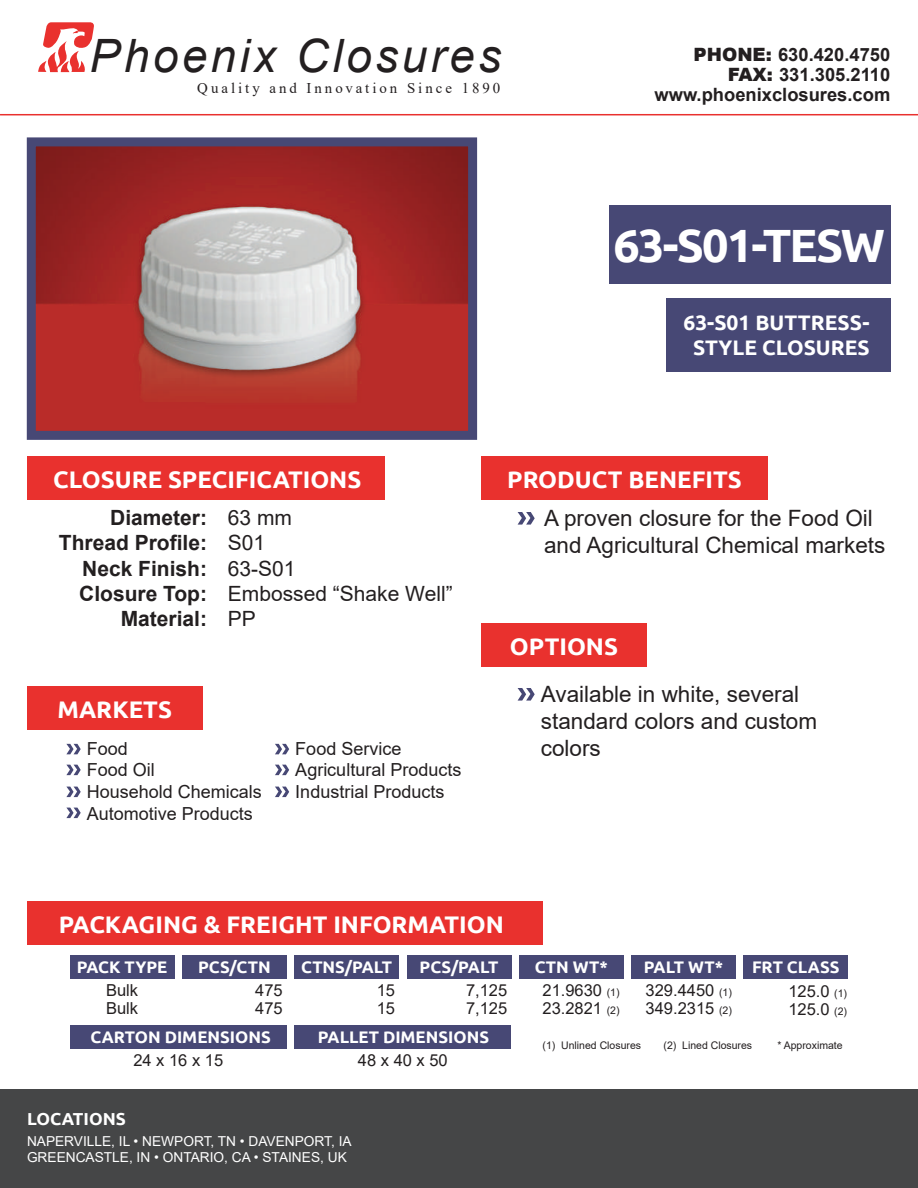
<style>
.page{position:relative;width:918px;height:1188px;background:#fff}
.page>*{position:absolute;margin:0;border:0;box-sizing:border-box;transform-origin:0 0}
.t1{font:700 46.65px "Ubuntu";letter-spacing:-.04em;color:#fff}
.t2{font:italic 46.05px "Arial";letter-spacing:.075em;color:#231f20}
.t3{font:700 24px "Ubuntu";color:#fff}
.t4{font:22.5px/27px "Arial";color:#231f20}
.t5{font:700 21px/25.2px "Arial";color:#231f20;text-align:right}
.t6{font:21px/25.2px "Arial";color:#231f20}
.t7{font:700 21px/25.2px "Ubuntu";color:#fff;text-align:center}
.t8{font:700 18.3px/20px "Arial";color:#231f20;text-align:right}
.t9{font:18px/21.6px "Arial";color:#231f20}
.t10{font:700 17.4px "Ubuntu";color:#fff}
.t11{font:700 16.8px "Ubuntu";color:#fff}
.t12{font:16.5px/18.6px "Arial";color:#231f20}
.t13{font:14.85px "Times New Roman";letter-spacing:.2em;color:#231f20}
.t14{font:13.65px/16.5px "Arial";color:#fff}
.t15{font:10.5px "Arial";color:#231f20}
.s1{font-weight:900}
.s2{font-size:10.5px}
</style>
<div class="page">
<img style="left:37px;top:147px;width:430px;height:283px">
<svg style="left:38px;top:22px;width:56px;height:50px"></svg>
<div style="left:27px;top:686px;width:175px;height:44px;background:#e9312e"></div>
<svg style="left:66px;top:744px;width:15px;height:10px"></svg>
<svg style="left:66px;top:765px;width:15px;height:10px"></svg>
<svg style="left:66px;top:787px;width:15px;height:10px"></svg>
<svg style="left:275px;top:744px;width:14px;height:10px"></svg>
<svg style="left:275px;top:765px;width:14px;height:10px"></svg>
<svg style="left:275px;top:787px;width:14px;height:10px"></svg>
<div style="left:481px;top:456px;width:287px;height:44px;background:#e9312e"></div>
<div style="left:27px;top:456px;width:357px;height:44px;background:#e9312e"></div>
<div style="left:481px;top:623px;width:166px;height:44px;background:#e9312e"></div>
<div style="left:27px;top:901px;width:515px;height:44px;background:#e9312e"></div>
<svg style="left:518px;top:512px;width:17px;height:13px"></svg>
<svg style="left:518px;top:688px;width:17px;height:13px"></svg>
<hr style="left:0;top:114px;width:918px;height:1px;background:#e9312e">
<div style="left:667px;top:299px;width:224px;height:73px;background:#474875"></div>
<div style="left:27px;top:137px;width:450px;height:303px;border:9px solid #474875"></div>
<div style="left:610px;top:205px;width:281px;height:79px;background:#474875"></div>
<div style="left:70px;top:955px;width:104px;height:24px;background:#474875"></div>
<div style="left:182px;top:955px;width:105px;height:24px;background:#474875"></div>
<div style="left:294px;top:955px;width:105px;height:24px;background:#474875"></div>
<div style="left:407px;top:955px;width:104px;height:24px;background:#474875"></div>
<div style="left:70px;top:1025px;width:217px;height:24px;background:#474875"></div>
<div style="left:294px;top:1025px;width:217px;height:24px;background:#474875"></div>
<div style="left:519px;top:955px;width:105px;height:24px;background:#474875"></div>
<div style="left:631px;top:955px;width:105px;height:24px;background:#474875"></div>
<div style="left:744px;top:955px;width:104px;height:24px;background:#474875"></div>
<div style="left:0;top:1089px;width:918px;height:99px;background:#454647"></div>
<svg style="left:66px;top:808px;width:15px;height:10px"></svg>
<h2 class="t2" style="left:90px;top:26px;width:413px">Phoenix Closures</h2>
<p class="t13" style="left:197px;top:77px;width:305px">Quality and Innovation Since 1890</p>
<p class="t8" style="left:654px;top:45px;width:237px"><span class="s1">PHONE:</span> 630.420.4750<br><span class="s1">FAX:</span> 331.305.2110 www.phoenixclosures.com</p>
<h1 class="t1" style="left:614px;top:217px;width:273px">63-S01-TESW</h1>
<p class="t7" style="left:683px;top:309px;width:188px">63-S01 BUTTRESS-<br>STYLE CLOSURES</p>
<p class="t3" style="left:53px;top:465px;width:310px">CLOSURE SPECIFICATIONS</p>
<p class="t3" style="left:507px;top:465px;width:236px">PRODUCT BENEFITS</p>
<p class="t5" style="left:59px;top:505px;width:150px">Diameter:<br>Thread Profile:<br>Neck Finish:<br>Closure Top:<br>Material:</p>
<p class="t6" style="left:228px;top:505px;width:226px">63 mm<br>S01<br>63-S01<br>Embossed “Shake Well”<br>PP</p>
<p class="t3" style="left:57px;top:695px;width:116px">MARKETS</p>
<p class="t9" style="left:87px;top:738px;width:177px">Food<br>Food Oil<br>Household Chemicals<br>Automotive Products</p>
<p class="t9" style="left:295px;top:738px;width:168px">Food Service<br>Agricultural Products<br>Industrial Products</p>
<p class="t4" style="left:544px;top:505px;width:343px">A proven closure for the Food Oil and Agricultural Chemical markets</p>
<p class="t3" style="left:510px;top:632px;width:110px">OPTIONS</p>
<p class="t4" style="left:541px;top:681px;width:278px">Available in white, several standard colors and custom colors</p>
<p class="t3" style="left:59px;top:910px;width:447px">PACKAGING &amp; FREIGHT INFORMATION</p>
<p class="t11" style="left:77px;top:957px;width:92px">PACK TYPE</p>
<p class="t11" style="left:198px;top:957px;width:74px">PCS/CTN</p>
<p class="t11" style="left:301px;top:957px;width:93px">CTNS/PALT</p>
<p class="t11" style="left:420px;top:957px;width:80px">PCS/PALT</p>
<p class="t11" style="left:535px;top:957px;width:75px">CTN WT*</p>
<p class="t11" style="left:644px;top:957px;width:81px">PALT WT*</p>
<p class="t11" style="left:752px;top:957px;width:89px">FRT CLASS</p>
<p class="t12" style="left:106px;top:980px;width:34px">Bulk<br>Bulk</p>
<p class="t12" style="left:255px;top:980px;width:29px">475<br>475</p>
<p class="t12" style="left:377px;top:980px;width:20px">15<br>15</p>
<p class="t12" style="left:466px;top:980px;width:43px">7,125<br>7,125</p>
<p class="t12" style="left:543px;top:980px;width:79px">21.9630 <span class="s2">(1)</span></p>
<p class="t15" style="left:543px;top:1038px;width:100px">(1) Unlined Closures</p>
<p class="t15" style="left:664px;top:1038px;width:90px">(2) Lined Closures</p>
<p class="t15" style="left:777px;top:1038px;width:67px">* Approximate</p>
<p class="t12" style="left:646px;top:980px;width:88px">329.4450 <span class="s2">(1)<br></span>349.2315 <span class="s2">(2)</span></p>
<p class="t12" style="left:788px;top:981px;width:60px">125.0 <span class="s2">(1)<br></span>125.0 <span class="s2">(2)</span></p>
<p class="t12" style="left:543px;top:999px;width:79px">23.2821 <span class="s2">(2)</span></p>
<p class="t11" style="left:90px;top:1027px;width:182px">CARTON DIMENSIONS</p>
<p class="t11" style="left:318px;top:1027px;width:173px">PALLET DIMENSIONS</p>
<p class="t12" style="left:133px;top:1051px;width:91px">24 x 16 x 15</p>
<p class="t12" style="left:358px;top:1051px;width:91px">48 x 40 x 50</p>
<p class="t10" style="left:27px;top:1108px;width:100px">LOCATIONS</p>
<p class="t14" style="left:27px;top:1133px;width:326px">NAPERVILLE, IL • NEWPORT, TN • DAVENPORT, IA<br>GREENCASTLE, IN • ONTARIO, CA • STAINES, UK</p>
</div>
